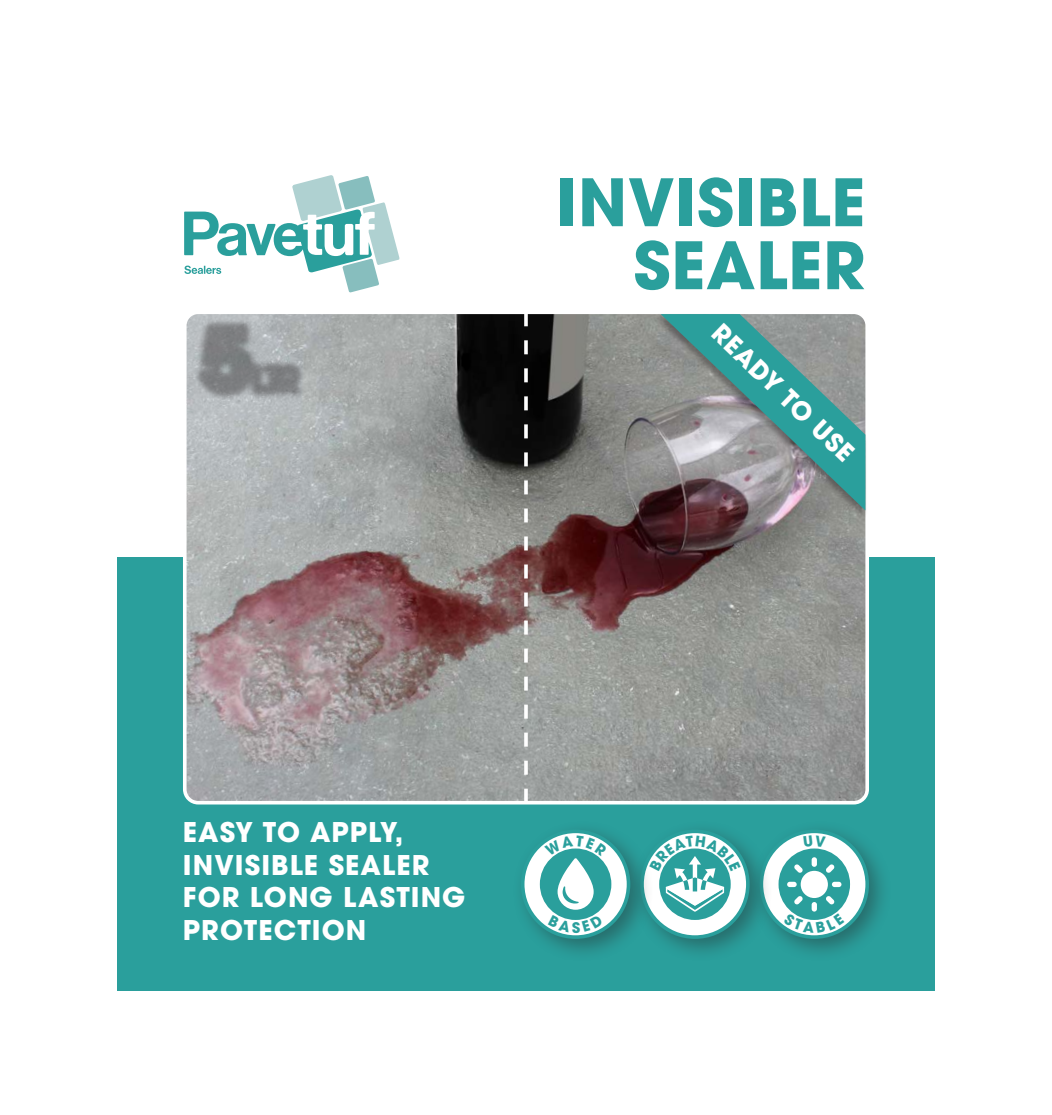
<style>
.page{position:relative;width:1052px;height:1115px;background:#fff}
.page>*{position:absolute;margin:0;border:0;box-sizing:border-box;transform-origin:0 0}
.t1{font:700 64.8px/63px "ITC Avant Garde Pro";letter-spacing:.01em;color:#2a9f9c;text-align:right}
.t2{font:700 27px/32.4px "ITC Avant Garde Pro";letter-spacing:.04em;color:#fff}
.t3{font:700 25.2px "ITC Avant Garde Pro";color:#fff}
</style>
<div class="page">
<div style="left:117px;top:557px;width:817px;height:434px;background:#2a9f9c"></div>
<img style="left:188px;top:315px;width:679px;height:488px">
<div style="left:183px;top:310px;width:685px;height:494px;border:4px solid #fff;border-radius:13px"></div>
<svg style="left:184px;top:175px;width:215px;height:117px"></svg>
<div style="left:194px;top:318px;width:112px;height:83px;background:#231f20;opacity:.4"></div>
<div style="left:652px;top:312px;width:215px;height:207px;background:#231f20;opacity:.4"></div>
<svg style="left:660px;top:314px;width:205px;height:196px;background:#749595"></svg>
<svg style="left:524px;top:312px;width:3px;height:491px"></svg>
<div style="left:750px;top:820px;width:142px;height:143px;background:#231f20;opacity:.4"></div>
<div style="left:761px;top:831px;width:106px;height:106px;background:#fff;border-radius:50%"></div>
<div style="left:759px;top:830px;width:109px;height:109px;border:4px solid #2a9f9c;border-radius:50%"></div>
<div style="left:778px;top:848px;width:71px;height:72px;background:#2a9f9c;border-radius:50%"></div>
<div style="left:800px;top:871px;width:27px;height:27px;background:#fff;border-radius:50%"></div>
<div style="left:811px;top:857px;width:5px;height:10px;background:#fff;border-radius:3px"></div>
<div style="left:811px;top:902px;width:5px;height:10px;background:#fff;border-radius:3px"></div>
<svg style="left:826px;top:864px;width:8px;height:9px"></svg>
<svg style="left:794px;top:896px;width:8px;height:9px"></svg>
<div style="left:831px;top:882px;width:10px;height:5px;background:#fff;border-radius:3px"></div>
<div style="left:787px;top:882px;width:9px;height:5px;background:#fff;border-radius:3px"></div>
<svg style="left:826px;top:896px;width:8px;height:9px"></svg>
<svg style="left:794px;top:864px;width:8px;height:9px"></svg>
<div style="left:630px;top:820px;width:143px;height:143px;background:#231f20;opacity:.4"></div>
<div style="left:642px;top:831px;width:105px;height:106px;background:#fff;border-radius:50%"></div>
<div style="left:640px;top:830px;width:109px;height:109px;border:4px solid #2a9f9c;border-radius:50%"></div>
<div style="left:659px;top:848px;width:71px;height:72px;background:#2a9f9c;border-radius:50%"></div>
<div style="left:511px;top:820px;width:143px;height:143px;background:#231f20;opacity:.4"></div>
<svg style="left:522px;top:831px;width:106px;height:106px;background:#e4f3f2"></svg>
<div style="left:520px;top:830px;width:110px;height:109px;border:4px solid #2a9f9c;border-radius:50%"></div>
<svg style="left:539px;top:848px;width:72px;height:72px"></svg>
<svg style="left:783px;top:913px;width:61px;height:20px"></svg>
<svg style="left:649px;top:836px;width:91px;height:76px"></svg>
<svg style="left:544px;top:835px;width:63px;height:98px"></svg>
<h1 class="t1" style="left:556px;top:170px;width:310px">INVISIBLE<br>SEALER</h1>
<p class="t3" style="left:728px;top:316px;width:187px;rotate:44deg">READY TO USE</p>
<p class="t2" style="left:183px;top:816px;width:284px">EASY TO APPLY,<br>INVISIBLE SEALER<br>FOR LONG LASTING<br>PROTECTION</p>
</div>
